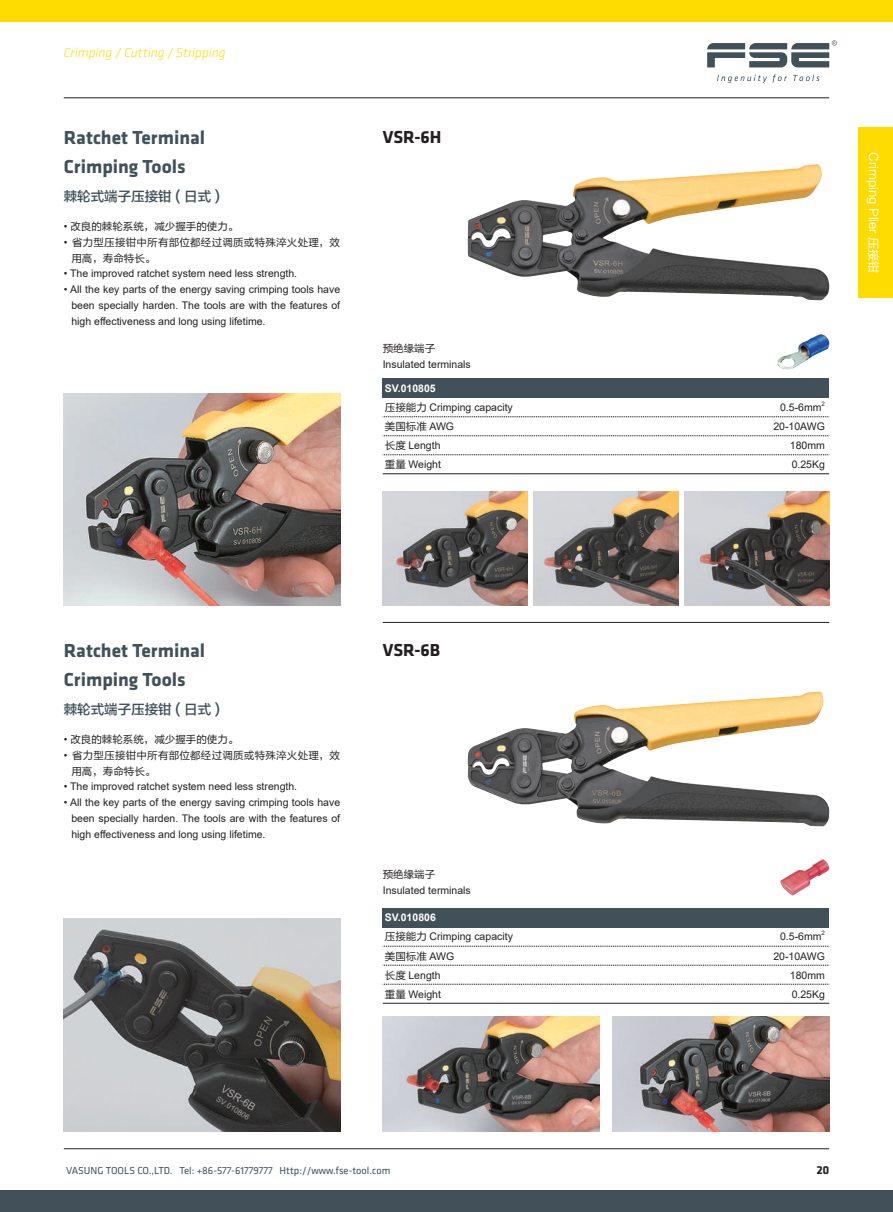
<style>
.page{position:relative;width:893px;height:1212px;background:#fff}
.page>*{position:absolute;margin:0;border:0;box-sizing:border-box;transform-origin:0 0}
.t1{font:700 19.5px/29.2px "Klavika";color:#425159}
.t2{font:700 18px "Klavika";color:#231f20}
.t3{font:italic 300 13.5px "Klavika";color:#ffdc01}
.t4{font:13.5px "FZLTZHK GBK1 0";color:#425159}
.t5{font:12px "FZLTHJW GB1 0";color:#fff}
.t6{font:700 12px "Klavika";color:#231f20}
.t7{font:10.5px/15.8px "Arial";color:#231f20}
.t8{font:10.5px/15.8px "FZLTHJW GB1 0";letter-spacing:.025em;color:#231f20}
.t9{font:10.5px "Klavika";color:#425159}
.t10{font:10.5px "FZLTHJW GB1 0";color:#231f20}
.t11{font:6.15px "Arial";color:#231f20}
.s1{font-family:"Arial"}
.s2{font-weight:700;color:#fff}
.s3{font-family:"FZLTHJW GB1 0"}
</style>
<div class="page">
<hr style="left:64px;top:97px;width:765px;height:1px;background:#231f20">
<div style="left:0;top:0;width:893px;height:21px;background:#ffdc01"></div>
<div style="left:0;top:1191px;width:893px;height:21px;background:#425159"></div>
<svg style="left:717px;top:75px;width:70px;height:8px"></svg>
<svg style="left:793px;top:75px;width:27px;height:6px"></svg>
<svg style="left:707px;top:40px;width:130px;height:27px"></svg>
<div style="left:859px;top:128px;width:34px;height:170px;background:#ffdc01"></div>
<hr style="left:64px;top:1148px;width:765px;height:1px;background:#231f20">
<img style="left:383px;top:1016px;width:217px;height:115px">
<img style="left:64px;top:393px;width:276px;height:213px">
<img style="left:612px;top:1016px;width:217px;height:115px">
<img style="left:468px;top:691px;width:361px;height:135px">
<div style="left:383px;top:908px;width:446px;height:19px;background:#425159"></div>
<hr style="left:383px;top:1003px;width:223px;height:1px;background:#231f20">
<hr style="left:606px;top:1003px;width:223px;height:1px;background:#231f20">
<svg style="left:383px;top:946px;width:447px;height:1px"></svg>
<svg style="left:383px;top:965px;width:447px;height:1px"></svg>
<svg style="left:383px;top:984px;width:447px;height:1px"></svg>
<img style="left:780px;top:859px;width:49px;height:36px">
<img style="left:64px;top:918px;width:276px;height:213px">
<img style="left:468px;top:164px;width:361px;height:136px">
<div style="left:383px;top:379px;width:446px;height:19px;background:#425159"></div>
<hr style="left:383px;top:473px;width:223px;height:1px;background:#231f20">
<hr style="left:606px;top:473px;width:223px;height:1px;background:#231f20">
<svg style="left:383px;top:416px;width:447px;height:1px"></svg>
<svg style="left:383px;top:435px;width:447px;height:1px"></svg>
<svg style="left:383px;top:454px;width:447px;height:1px"></svg>
<img style="left:777px;top:334px;width:52px;height:35px">
<hr style="left:383px;top:622px;width:446px;height:1px;background:#231f20">
<img style="left:685px;top:491px;width:144px;height:115px">
<img style="left:383px;top:491px;width:144px;height:115px">
<img style="left:534px;top:491px;width:144px;height:115px">
<p class="t3" style="left:64px;top:45px;width:163px">Crimping / Cutting / Stripping</p>
<h1 class="t1" style="left:64px;top:123px;width:143px">Ratchet Terminal<br>Crimping Tools</h1>
<p class="t4" style="left:64px;top:189px;width:158px">棘轮式端子压接钳 ( 日式 )</p>
<p class="t10" style="left:64px;top:221px;width:176px"><span class="s1">•</span> 改良的棘轮系统，减少握手的使力。</p>
<p class="t8" style="left:71px;top:235px;width:270px;text-indent:-8px"><span class="s1">•</span> 省力型压接钳中所有部位都经过调质或特殊淬火处理，效用高，寿命特长。</p>
<p class="t7" style="left:64px;top:266px;width:235px">• The improved ratchet system need less strength.</p>
<p class="t7" style="left:71px;top:281px;width:270px;text-align:justify;text-indent:-8px">• All the key parts of the energy saving crimping tools have been specially harden. The tools are with the features of high effectiveness and long using lifetime.</p>
<h2 class="t2" style="left:383px;top:127px;width:60px">VSR-6H</h2>
<p class="t10" style="left:383px;top:343px;width:54px">预绝缘端子</p>
<p class="t7" style="left:383px;top:356px;width:90px">Insulated terminals</p>
<p class="t7" style="left:385px;top:379px;width:130px;line-height:19px"><span class="s2">SV.010805<br></span><span class="s3">压接能力</span> Crimping capacity</p>
<p class="t7" style="left:780px;top:399px;width:43px">0.5-6mm</p>
<p class="t11" style="left:821px;top:400px;width:5px">2</p>
<p class="t10" style="left:385px;top:421px;width:71px">美国标准 <span class="s1">AWG</span></p>
<p class="t7" style="left:773px;top:418px;width:53px">20-10AWG</p>
<p class="t7" style="left:385px;top:437px;width:57px"><span class="s3">长度</span> Length</p>
<p class="t7" style="left:790px;top:437px;width:37px">180mm</p>
<p class="t7" style="left:385px;top:456px;width:58px"><span class="s3">重量</span> Weight</p>
<p class="t7" style="left:792px;top:456px;width:35px">0.25Kg</p>
<p class="t5" style="left:880px;top:152px;width:122px;rotate:90deg">Crimping Plier 压接钳</p>
<h1 class="t1" style="left:64px;top:636px;width:143px">Ratchet Terminal<br>Crimping Tools</h1>
<p class="t4" style="left:64px;top:702px;width:158px">棘轮式端子压接钳 ( 日式 )</p>
<p class="t10" style="left:64px;top:734px;width:176px"><span class="s1">•</span> 改良的棘轮系统，减少握手的使力。</p>
<p class="t8" style="left:71px;top:748px;width:270px;text-indent:-8px"><span class="s1">•</span> 省力型压接钳中所有部位都经过调质或特殊淬火处理，效用高，寿命特长。</p>
<p class="t7" style="left:64px;top:779px;width:235px">• The improved ratchet system need less strength.</p>
<p class="t7" style="left:71px;top:794px;width:270px;text-align:justify;text-indent:-8px">• All the key parts of the energy saving crimping tools have been specially harden. The tools are with the features of high effectiveness and long using lifetime.</p>
<h2 class="t2" style="left:383px;top:640px;width:59px">VSR-6B</h2>
<p class="t10" style="left:383px;top:869px;width:54px">预绝缘端子</p>
<p class="t7" style="left:383px;top:882px;width:90px">Insulated terminals</p>
<p class="t7" style="left:385px;top:908px;width:130px;line-height:19px"><span class="s2">SV.010806<br></span><span class="s3">压接能力</span> Crimping capacity</p>
<p class="t7" style="left:780px;top:929px;width:43px">0.5-6mm</p>
<p class="t11" style="left:821px;top:929px;width:5px">2</p>
<p class="t10" style="left:385px;top:950px;width:71px">美国标准 <span class="s1">AWG</span></p>
<p class="t7" style="left:773px;top:948px;width:53px">20-10AWG</p>
<p class="t7" style="left:385px;top:967px;width:57px"><span class="s3">长度</span> Length</p>
<p class="t7" style="left:790px;top:967px;width:37px">180mm</p>
<p class="t7" style="left:385px;top:986px;width:58px"><span class="s3">重量</span> Weight</p>
<p class="t7" style="left:792px;top:986px;width:35px">0.25Kg</p>
<p class="t9" style="left:66px;top:1164px;width:326px">VASUNG TOOLS CO.,LTD. Tel: +86-577-61779777 Http://www.fse-tool.com</p>
<p class="t6" style="left:817px;top:1163px;width:14px">20</p>
</div>
